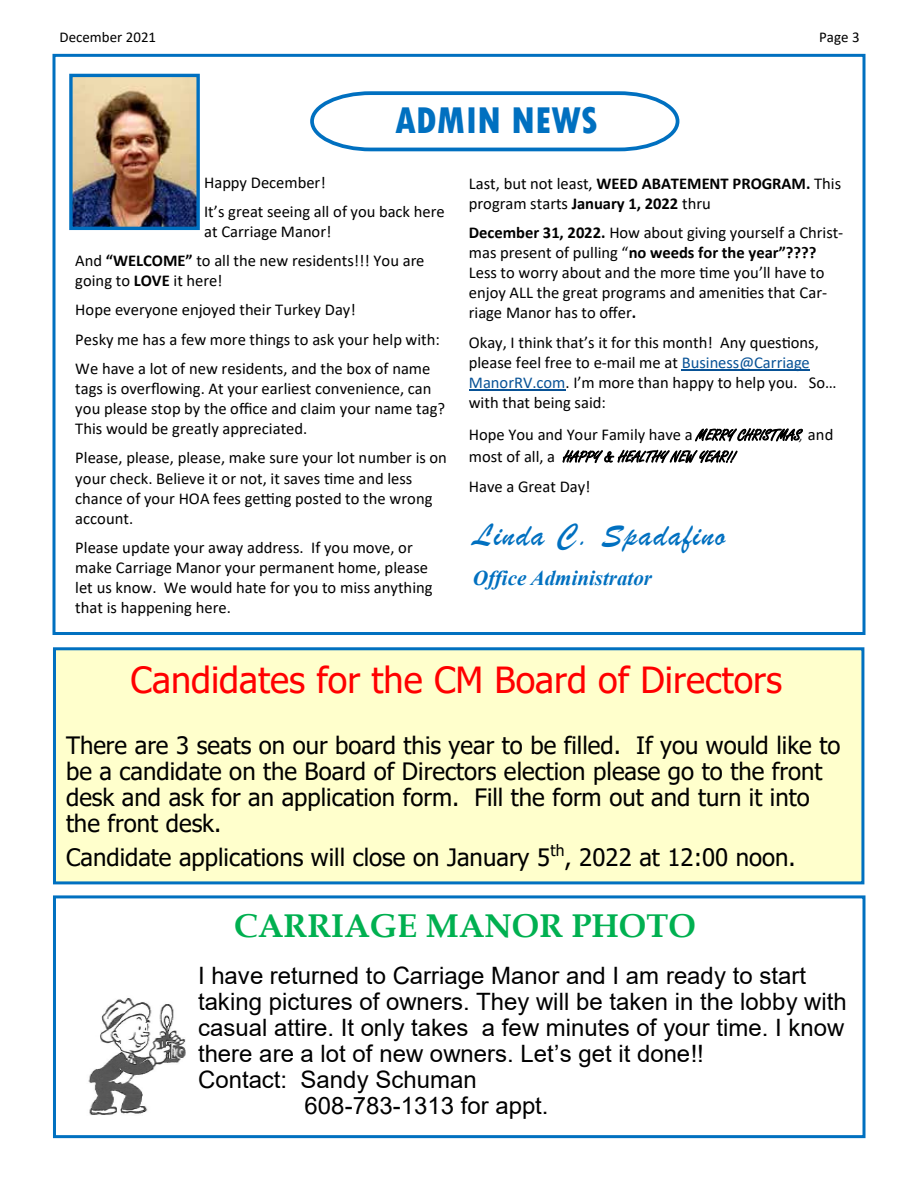
<style>
.page{position:relative;width:918px;height:1188px;background:#fff}
.page>*{position:absolute;margin:0;border:0;box-sizing:border-box;transform-origin:0 0}
.t1{font:800 condensed 39px "Tw Cen";color:#0070c0}
.t2{font:36px "Tahoma";color:#f00}
.t3{font:700 33px "Book Antiqua";color:#00b050}
.t4{font:33px "Brush Script";letter-spacing:.04em;color:#0070c0}
.t5{font:24px/25.7px "Tahoma";color:#000}
.t6{font:24px "Arial";color:#000}
.t7{font:italic 700 21px "Times New Roman";letter-spacing:-.005em;color:#0070c0}
.t8{font:16.65px "Calibri";color:#000}
.t9{font:16.5px/20.1px "Calibri";color:#000}
.t10{font:16.5px "Freestyle Script";color:#000}
.t11{font:15px "Calibri";color:#000}
.s1{font-weight:700}
.s2{color:#085296}
.s3{font-family:"Freestyle Script"}
.s4{font-family:"Calibri"}
</style>
<div class="page">
<div style="left:53px;top:895px;width:813px;height:243px;border:3px solid #0070c0"></div>
<img style="left:88px;top:998px;width:98px;height:117px">
<div style="left:54px;top:649px;width:809px;height:234px;background:#ffc"></div>
<div style="left:53px;top:647px;width:811px;height:237px;border:3px solid #0070c0"></div>
<div style="left:52px;top:54px;width:814px;height:581px;border:3px solid #0070c0"></div>
<svg style="left:310px;top:91px;width:370px;height:61px"></svg>
<hr style="left:682px;top:370px;width:128px;height:1px;background:#085296">
<hr style="left:469px;top:390px;width:96px;height:1px;background:#085296">
<img style="left:73px;top:78px;width:123px;height:148px">
<div style="left:69px;top:74px;width:131px;height:156px;border:3px solid #0070c0"></div>
<p class="t11" style="left:60px;top:27px;width:98px">December 2021</p>
<p class="t11" style="left:819px;top:27px;width:42px">Page 3</p>
<h1 class="t1" style="left:395px;top:97px;width:204px">ADMIN NEWS</h1>
<p class="t9" style="left:204px;top:167px;width:242px;line-height:29.1px">Happy December!<br>It’s great seeing all of you back here</p>
<p class="t9" style="left:75px;top:217px;width:351px;line-height:29.1px;text-indent:129px">at Carriage Manor!<br>And <span class="s1">“WELCOME”</span> to all the new residents!!! You are</p>
<p class="t9" style="left:75px;top:266px;width:282px;line-height:29px">going to <span class="s1">LOVE</span> it here!<br>Hope everyone enjoyed their Turkey Day!</p>
<p class="t8" style="left:75px;top:327px;width:366px">Pesky me has a few more things to ask your help with:</p>
<p class="t9" style="left:75px;top:358px;width:371px">We have a lot of new residents, and the box of name tags is overflowing. At your earliest convenience, can you please stop by the office and claim your name tag?<br>This would be greatly appreciated.</p>
<p class="t9" style="left:75px;top:447px;width:373px">Please, please, please, make sure your lot number is on your check. Believe it or not, it saves time and less chance of your HOA fees getting posted to the wrong account.</p>
<p class="t9" style="left:75px;top:537px;width:354px">Please update your away address. If you move, or make Carriage Manor your permanent home, please</p>
<p class="t8" style="left:75px;top:576px;width:359px">let us know. We would hate for you to miss anything</p>
<p class="t9" style="left:75px;top:597px;width:157px">that is happening here.</p>
<p class="t9" style="left:469px;top:173px;width:374px">Last, but not least, <span class="s1">WEED ABATEMENT PROGRAM.</span> This program starts <span class="s1">January 1, 2022</span> thru</p>
<p class="t9" style="left:469px;top:222px;width:376px"><span class="s1">December 31, 2022.</span> How about giving yourself a Christ&shy;mas present of pulling “<span class="s1">no weeds for the year”????<br></span>Less to worry about and the more time you’ll have to enjoy ALL the great programs and amenities that Car&shy;riage Manor has to offer<span class="s1">.</span></p>
<p class="t8" style="left:469px;top:331px;width:352px">Okay, I think that’s it for this month! Any questions,</p>
<p class="t9" style="left:469px;top:352px;width:369px">please feel free to e-mail me at <span class="s2">Business@Carriage<br>ManorRV.com</span>. I’m more than happy to help you. So… with that being said:</p>
<p class="t9" style="left:469px;top:424px;width:366px">Hope You and Your Family have a <span class="s3">MERRY CHRISTMAS,</span> and</p>
<p class="t10" style="left:469px;top:448px;width:268px"><span class="s4">most of all, a</span> HAPPY &amp; HEALTHY NEW YEAR!!</p>
<p class="t9" style="left:469px;top:476px;width:123px">Have a Great Day!</p>
<h3 class="t4" style="left:473px;top:515px;width:254px">Linda C. Spadafino</h3>
<p class="t7" style="left:473px;top:563px;width:181px">Office Administrator</p>
<h2 class="t2" style="left:131px;top:656px;width:653px">Candidates for the CM Board of Directors</h2>
<h3 class="t5" style="left:66px;top:734px;width:776px">There are 3 seats on our board this year to be filled. If you would like to be a candidate on the Board of Directors election please go to the front desk and ask for an application form. Fill the form out and turn it into the front desk.</h3>
<h3 class="t5" style="left:66px;top:846px;width:731px">Candidate applications will close on January 5<sup>th</sup>, 2022 at 12:00 noon.</h3>
<h3 class="t3" style="left:234px;top:904px;width:463px">CARRIAGE MANOR PHOTO</h3>
<h3 class="t6" style="left:198px;top:959px;width:610px">I have returned to Carriage Manor and I am ready to start</h3>
<h3 class="t6" style="left:198px;top:985px;width:650px">taking pictures of owners. They will be taken in the lobby with</h3>
<h3 class="t6" style="left:198px;top:1011px;width:648px">casual attire. It only takes a few minutes of your time. I know</h3>
<h3 class="t6" style="left:198px;top:1037px;width:507px">there are a lot of new owners. Let’s get it done!!</h3>
<h3 class="t6" style="left:198px;top:1063px;width:280px">Contact: Sandy Schuman</h3>
<h3 class="t6" style="left:305px;top:1089px;width:245px">608-783-1313 for appt.</h3>
</div>
